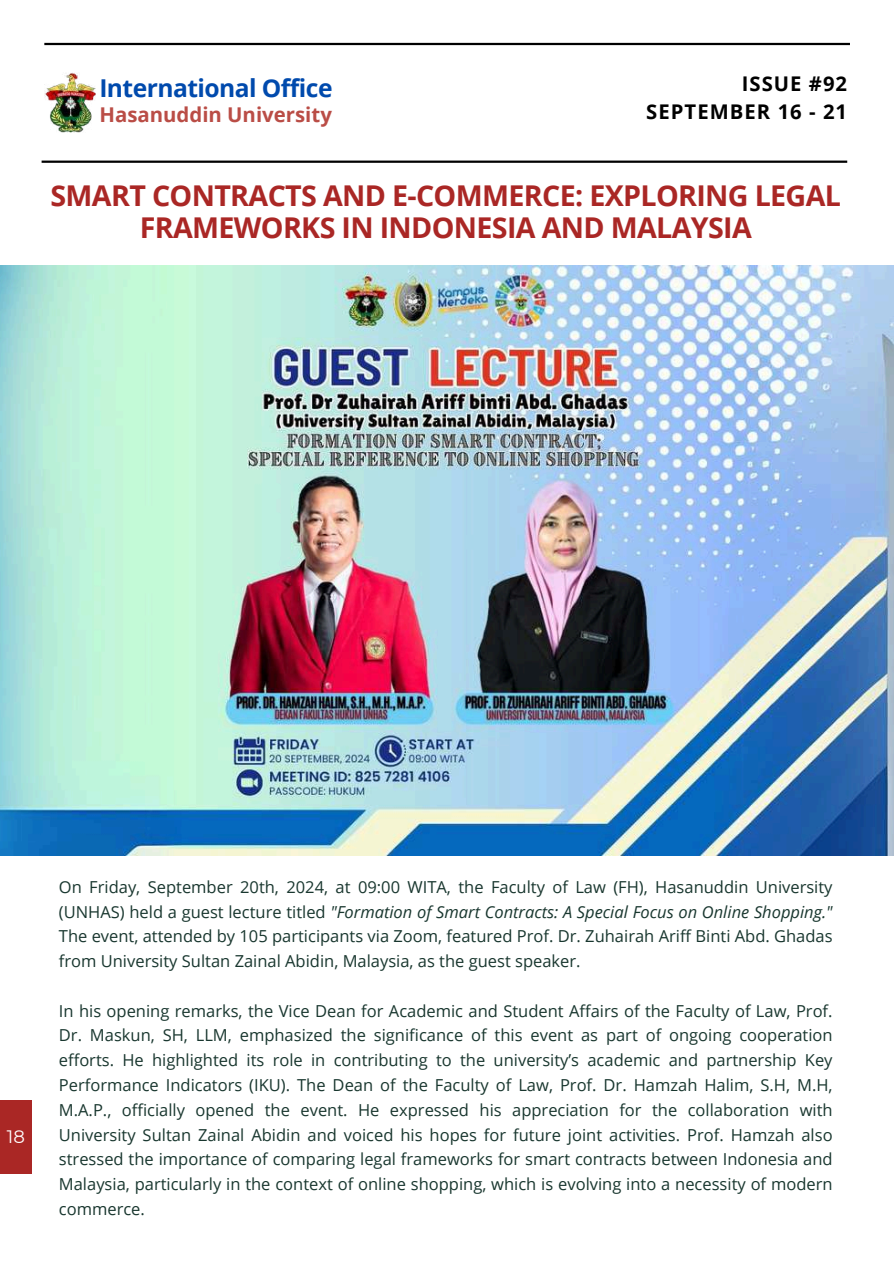
<style>
.page{position:relative;width:894px;height:1264px;background:#fff}
.page>*{position:absolute;margin:0;border:0;box-sizing:border-box;transform-origin:0 0}
.t1{font:700 28.65px/31.5px "Open Sans";letter-spacing:-.025em;color:#aa2725;text-align:center}
.t2{font:700 24.6px "Open Sans";letter-spacing:-.02em;color:#004aad}
.t3{font:700 20.4px "Open Sans";color:#ba4d46}
.t4{font:700 20.25px/28.2px "Open Sans";letter-spacing:.05em;color:#000;text-align:right}
.t5{font:18px "Montserrat";color:#fff}
.t6{font:16.5px/24.8px "Open Sans";color:#19372f;text-align:justify}
.s1{font-style:italic}
</style>
<div class="page">
<div style="left:0;top:1100px;width:32px;height:74px;background:#aa2725"></div>
<img style="left:0;top:266px;width:893px;height:589px">
<img style="left:44px;top:72px;width:51px;height:61px">
<hr style="left:44px;top:43px;width:805px;height:2px;background:#000">
<hr style="left:42px;top:160px;width:805px;height:3px;background:#000">
<h2 class="t2" style="left:99px;top:71px;width:235px">International Office</h2>
<p class="t3" style="left:99px;top:100px;width:234px">Hasanuddin University</p>
<p class="t4" style="left:646px;top:69px;width:202px">ISSUE #92<br>SEPTEMBER 16 - 21</p>
<h1 class="t1" style="left:50px;top:179px;width:791px">SMART CONTRACTS AND E-COMMERCE: EXPLORING LEGAL<br>FRAMEWORKS IN INDONESIA AND MALAYSIA</h1>
<p class="t5" style="left:7px;top:1125px;width:19px">18</p>
<p class="t6" style="left:59px;top:874px;width:775px">On Friday, September 20th, 2024, at 09:00 WITA, the Faculty of Law (FH), Hasanuddin University (UNHAS) held a guest lecture titled <span class="s1">"Formation of Smart Contracts: A Special Focus on Online Shopping." </span>The event, attended by 105 participants via Zoom, featured Prof. Dr. Zuhairah Ariff Binti Abd. Ghadas from University Sultan Zainal Abidin, Malaysia, as the guest speaker.</p>
<p class="t6" style="left:59px;top:997px;width:775px">In his opening remarks, the Vice Dean for Academic and Student Affairs of the Faculty of Law, Prof.<br>Dr. Maskun, SH, LLM, emphasized the significance of this event as part of ongoing cooperation efforts. He highlighted its role in contributing to the university’s academic and partnership Key Performance Indicators (IKU). The Dean of the Faculty of Law, Prof. Dr. Hamzah Halim, S.H, M.H, M.A.P., officially opened the event. He expressed his appreciation for the collaboration with University Sultan Zainal Abidin and voiced his hopes for future joint activities. Prof. Hamzah also stressed the importance of comparing legal frameworks for smart contracts between Indonesia and Malaysia, particularly in the context of online shopping, which is evolving into a necessity of modern commerce.</p>
</div>
